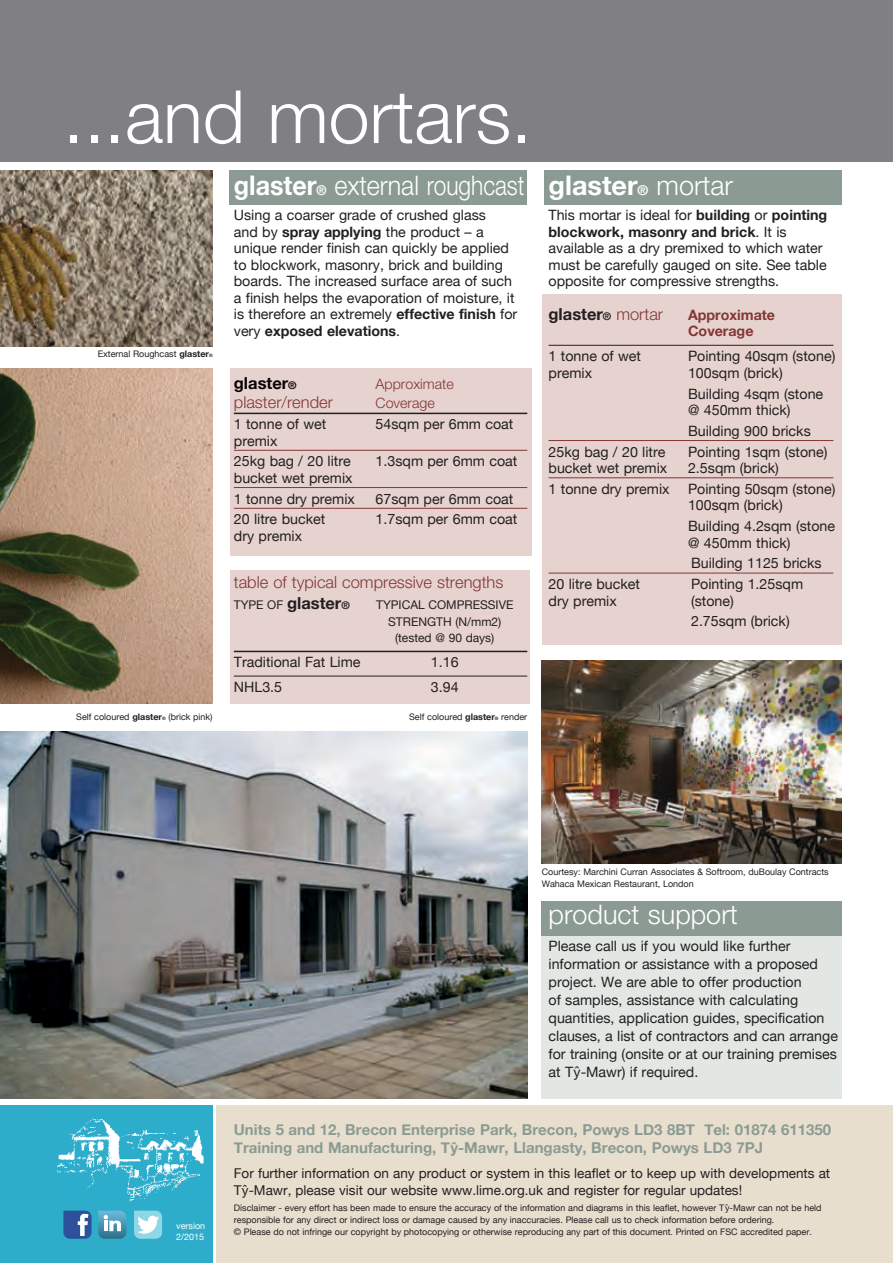
<style>
.page{position:relative;width:893px;height:1263px;background:#fff}
.page>*{position:absolute;margin:0;border:0;box-sizing:border-box;transform-origin:0 0}
.t1{font:300 73.5px "Helvetica Neue";color:#fff}
.t2{font:300 27px "Helvetica Neue";color:#fff;scale:.93 1}
.t3{font:700 27px "Helvetica Neue";color:#fff}
.t4{font:300 27px "Helvetica Neue";color:#fff}
.t5{font:300 16.5px/20.7px "Helvetica Neue";color:#843637}
.t6{font:700 16.5px "Helvetica Neue";color:#231f20}
.t7{font:700 16.5px "Helvetica Neue";color:#090305}
.t8{font:700 15px/18px "Helvetica Neue";color:#8b9b93}
.t9{font:14.25px/16.5px "Helvetica Neue";color:#231f20}
.t10{font:300 14.25px "Helvetica Neue";color:#843637}
.t11{font:700 14.25px/16.5px "Helvetica Neue";color:#843637}
.t12{font:13.5px/16.5px "Helvetica Neue";color:#231f20}
.t13{font:12px/16.5px "Helvetica Neue";color:#231f20;text-align:center}
.t14{font:9px/12px "Helvetica Neue";color:#231f20}
.t15{font:9px/10.5px "Helvetica Neue";color:#fff}
.s1{font-weight:700}
.s2{font-weight:700;font-size:4.5px}
.s3{font-weight:700;font-size:13.5px}
.s4{font-size:10.5px}
.s5{font-weight:400;font-size:12px;color:#231f20}
.s6{font-weight:700;color:#231f20}
.s7{font-weight:700;font-size:10.5px;color:#231f20}
.s8{font-size:13.5px}
.s9{font-weight:300}
.s10{font-weight:300;color:#843637}
</style>
<div class="page">
<img style="left:0;top:731px;width:527px;height:367px">
<div style="left:230px;top:368px;width:301px;height:188px;background:#e6d3cf"></div>
<div style="left:230px;top:170px;width:297px;height:34px;background:#8b9b93"></div>
<div style="left:542px;top:902px;width:300px;height:196px;background:#e2e7e4"></div>
<div style="left:542px;top:902px;width:300px;height:34px;background:#8b9b93"></div>
<div style="left:544px;top:170px;width:298px;height:34px;background:#8b9b93"></div>
<div style="left:542px;top:294px;width:300px;height:351px;background:#e6d3cf"></div>
<div style="left:230px;top:570px;width:299px;height:134px;background:#e6d3cf"></div>
<div style="left:0;top:0;width:893px;height:162px;background:#807f83"></div>
<img style="left:0;top:170px;width:213px;height:176px">
<hr style="left:234px;top:413px;width:293px;height:1px;background:#231f20">
<hr style="left:234px;top:450px;width:293px;height:1px;background:#843637">
<hr style="left:234px;top:487px;width:293px;height:1px;background:#843637">
<hr style="left:234px;top:508px;width:293px;height:1px;background:#843637">
<hr style="left:234px;top:651px;width:293px;height:1px;background:#231f20">
<hr style="left:234px;top:676px;width:293px;height:1px;background:#231f20">
<hr style="left:549px;top:345px;width:284px;height:1px;background:#231f20">
<hr style="left:549px;top:440px;width:284px;height:1px;background:#843637">
<hr style="left:549px;top:477px;width:284px;height:1px;background:#843637">
<hr style="left:549px;top:573px;width:284px;height:1px;background:#843637">
<div style="left:217px;top:1106px;width:676px;height:157px;background:#e7dece"></div>
<img style="left:542px;top:660px;width:299px;height:203px">
<img style="left:0;top:368px;width:213px;height:336px">
<div style="left:0;top:1106px;width:213px;height:157px;background:#2eadcb"></div>
<img style="left:57px;top:1118px;width:147px;height:84px">
<svg style="left:98px;top:1211px;width:28px;height:28px"></svg>
<hr style="left:104px;top:1220px;width:4px;height:11px;background:#fff">
<svg style="left:63px;top:1210px;width:29px;height:29px"></svg>
<svg style="left:134px;top:1210px;width:28px;height:29px"></svg>
<h1 class="t1" style="left:64px;top:72px;width:469px">...and mortars.</h1>
<p class="t14" style="left:98px;top:349px;width:116px">External Roughcast <span class="s1">glaster</span><span class="s2">®</span></p>
<p class="t14" style="left:76px;top:711px;width:138px">Self coloured <span class="s1">glaster</span><span class="s2">®</span> (brick pink)</p>
<h2 class="t2" style="left:234px;top:169px;width:314px"><span class="s1">glaster</span><span class="s3">®</span> external roughcast</h2>
<p class="t9" style="left:234px;top:208px;width:285px">Using a coarser grade of crushed glass<br>and by <span class="s1">spray applying</span> the product – a unique render finish can quickly be applied to blockwork, masonry, brick and building boards. The increased surface area of such a finish helps the evaporation of moisture, it is therefore an extremely <span class="s1">effective finish</span> for very <span class="s1">exposed elevations</span>.</p>
<p class="t7" style="left:234px;top:370px;width:64px">glaster<span class="s4">®</span></p>
<p class="t10" style="left:376px;top:375px;width:80px">Approximate</p>
<p class="t5" style="left:234px;top:392px;width:101px">plaster/render</p>
<p class="t10" style="left:376px;top:395px;width:61px">Coverage</p>
<p class="t9" style="left:234px;top:417px;width:94px">1 tonne of wet</p>
<p class="t9" style="left:376px;top:417px;width:139px">54sqm per 6mm coat</p>
<p class="t9" style="left:234px;top:431px;width:118px;line-height:20.7px">premix<br>25kg bag / 20 litre</p>
<p class="t9" style="left:376px;top:454px;width:143px">1.3sqm per 6mm coat</p>
<p class="t9" style="left:234px;top:468px;width:123px;line-height:20.7px">bucket wet premix<br>1 tonne dry premix</p>
<p class="t9" style="left:376px;top:491px;width:139px">67sqm per 6mm coat</p>
<p class="t9" style="left:234px;top:512px;width:93px">20 litre bucket</p>
<p class="t9" style="left:376px;top:512px;width:143px">1.7sqm per 6mm coat</p>
<p class="t9" style="left:234px;top:528px;width:70px">dry premix</p>
<p class="t5" style="left:234px;top:572px;width:271px">table of typical compressive strengths<br><span class="s5">TYPE OF</span> <span class="s6">glaster</span><span class="s7">®</span></p>
<p class="t13" style="left:376px;top:597px;width:139px">TYPICAL COMPRESSIVE<br>STRENGTH (N/mm2) (tested @ 90 days)</p>
<p class="t9" style="left:234px;top:655px;width:128px">Traditional Fat Lime</p>
<p class="t9" style="left:431px;top:655px;width:29px">1.16</p>
<p class="t9" style="left:234px;top:680px;width:50px">NHL3.5</p>
<p class="t9" style="left:431px;top:680px;width:29px">3.94</p>
<p class="t14" style="left:409px;top:711px;width:120px">Self coloured <span class="s1">glaster</span><span class="s2">®</span> render</p>
<h2 class="t3" style="left:549px;top:165px;width:186px">glaster<span class="s8">®</span> <span class="s9">mortar</span></h2>
<p class="t9" style="left:549px;top:208px;width:280px">This mortar is ideal for <span class="s1">building</span> or <span class="s1">pointing blockwork, masonry and brick</span>. It is available as a dry premixed to which water must be carefully gauged on site. See table opposite for compressive strengths.</p>
<p class="t6" style="left:549px;top:301px;width:116px">glaster<span class="s4">®</span> <span class="s10">mortar</span></p>
<p class="t11" style="left:688px;top:307px;width:89px">Approximate<br>Coverage</p>
<p class="t9" style="left:549px;top:349px;width:94px">1 tonne of wet</p>
<p class="t9" style="left:688px;top:349px;width:149px">Pointing 40sqm (stone)</p>
<p class="t9" style="left:549px;top:365px;width:45px">premix</p>
<p class="t9" style="left:688px;top:363px;width:137px;line-height:20.7px">100sqm (brick)<br>Building 4sqm (stone</p>
<p class="t9" style="left:688px;top:401px;width:124px;line-height:20.7px">@ 450mm thick)<br>Building 900 bricks</p>
<p class="t9" style="left:549px;top:444px;width:118px">25kg bag / 20 litre</p>
<p class="t9" style="left:688px;top:444px;width:141px">Pointing 1sqm (stone)</p>
<p class="t9" style="left:549px;top:461px;width:120px">bucket wet premix</p>
<p class="t9" style="left:688px;top:461px;width:92px">2.5sqm (brick)</p>
<p class="t9" style="left:549px;top:481px;width:123px">1 tonne dry premix</p>
<p class="t9" style="left:688px;top:481px;width:149px">Pointing 50sqm (stone)<br>100sqm (brick)</p>
<p class="t9" style="left:688px;top:519px;width:149px">Building 4.2sqm (stone @ 450mm thick)</p>
<p class="t9" style="left:691px;top:556px;width:132px">Building 1125 bricks</p>
<p class="t9" style="left:549px;top:577px;width:93px">20 litre bucket</p>
<p class="t9" style="left:691px;top:577px;width:114px">Pointing 1.25sqm</p>
<p class="t9" style="left:549px;top:593px;width:70px">dry premix</p>
<p class="t9" style="left:691px;top:591px;width:100px;line-height:20.7px">(stone)<br>2.75sqm (brick)</p>
<p class="t14" style="left:542px;top:866px;width:288px">Courtesy: Marchini Curran Associates &amp; Softroom, duBoulay Contracts<br>Wahaca Mexican Restaurant, London</p>
<h2 class="t4" style="left:549px;top:898px;width:191px">product support</h2>
<p class="t9" style="left:549px;top:937px;width:291px;line-height:18px">Please call us if you would like further information or assistance with a proposed project. We are able to offer production<br>of samples, assistance with calculating quantities, application guides, specification clauses, a list of contractors and can arrange for training (onsite or at our training premises at T ˆy-Mawr) if required.</p>
<p class="t15" style="left:176px;top:1221px;width:30px">version<br>2/2015</p>
<p class="t8" style="left:234px;top:1121px;width:599px">Units 5 and 12, Brecon Enterprise Park, Brecon, Powys LD3 8BT Tel: 01874 611350<br>Training and Manufacturing, T ˆy-Mawr, Llangasty, Brecon, Powys LD3 7PJ</p>
<p class="t12" style="left:234px;top:1166px;width:598px">For further information on any product or system in this leaflet or to keep up with developments at<br>T ˆy-Mawr, please visit our website www.lime.org.uk and register for regular updates!</p>
<p class="t14" style="left:234px;top:1202px;width:589px">Disclaimer - every effort has been made to ensure the accuracy of the information and diagrams in this leaflet, however T ˆy-Mawr can not be held responsible for any direct or indirect loss or damage caused by any inaccuracies. Please call us to check information before ordering.<br>© Please do not infringe our copyright by photocopying or otherwise reproducing any part of this document. Printed on FSC accredited paper.</p>
</div>
